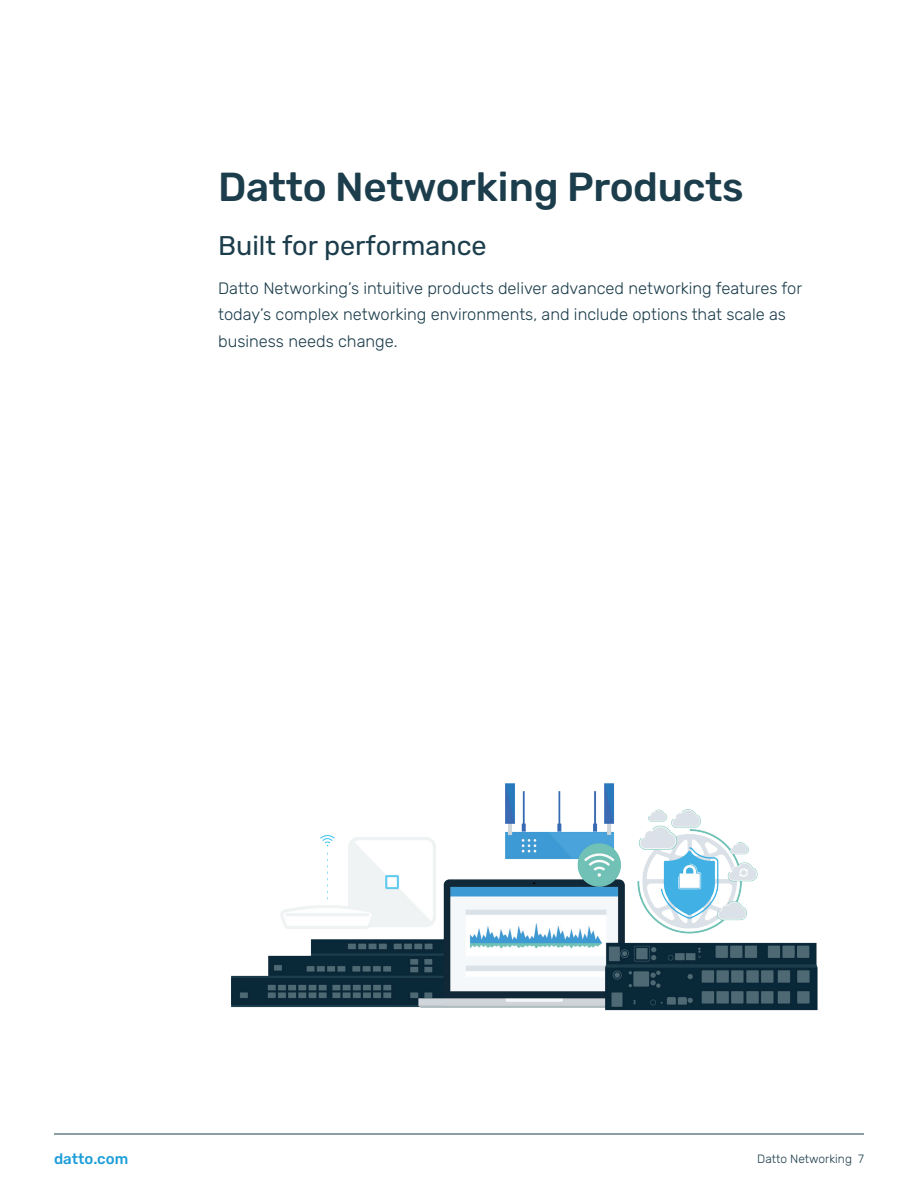
<style>
.page{position:relative;width:918px;height:1188px;background:#fff}
.page>*{position:absolute;margin:0;border:0;box-sizing:border-box;transform-origin:0 0}
.t1{font:500 40.5px "Rubik";letter-spacing:-.01em;color:#1c3d4b}
.t2{font:27px "Rubik";color:#1c3d4b}
.t3{font:300 16.5px/25.5px "Rubik";color:#1c3d4b}
.t4{font:500 15px "Rubik";color:#1b9dd8}
.t5{font:300 12px "Rubik";color:#1c3d4b}
</style>
<div class="page">
<hr style="left:54px;top:1134px;width:810px;height:1px;background:#1c3d4b">
<img style="left:231px;top:783px;width:587px;height:228px">
<h1 class="t1" style="left:218px;top:165px;width:527px">Datto Networking Products</h1>
<h2 class="t2" style="left:218px;top:231px;width:270px">Built for performance</h2>
<p class="t3" style="left:218px;top:276px;width:586px">Datto Networking’s intuitive products deliver advanced networking features for today’s complex networking environments, and include options that scale as</p>
<p class="t3" style="left:218px;top:329px;width:181px">business needs change.</p>
<p class="t4" style="left:54px;top:1150px;width:76px">datto.com</p>
<p class="t5" style="left:757px;top:1153px;width:108px">Datto Networking 7</p>
</div>
